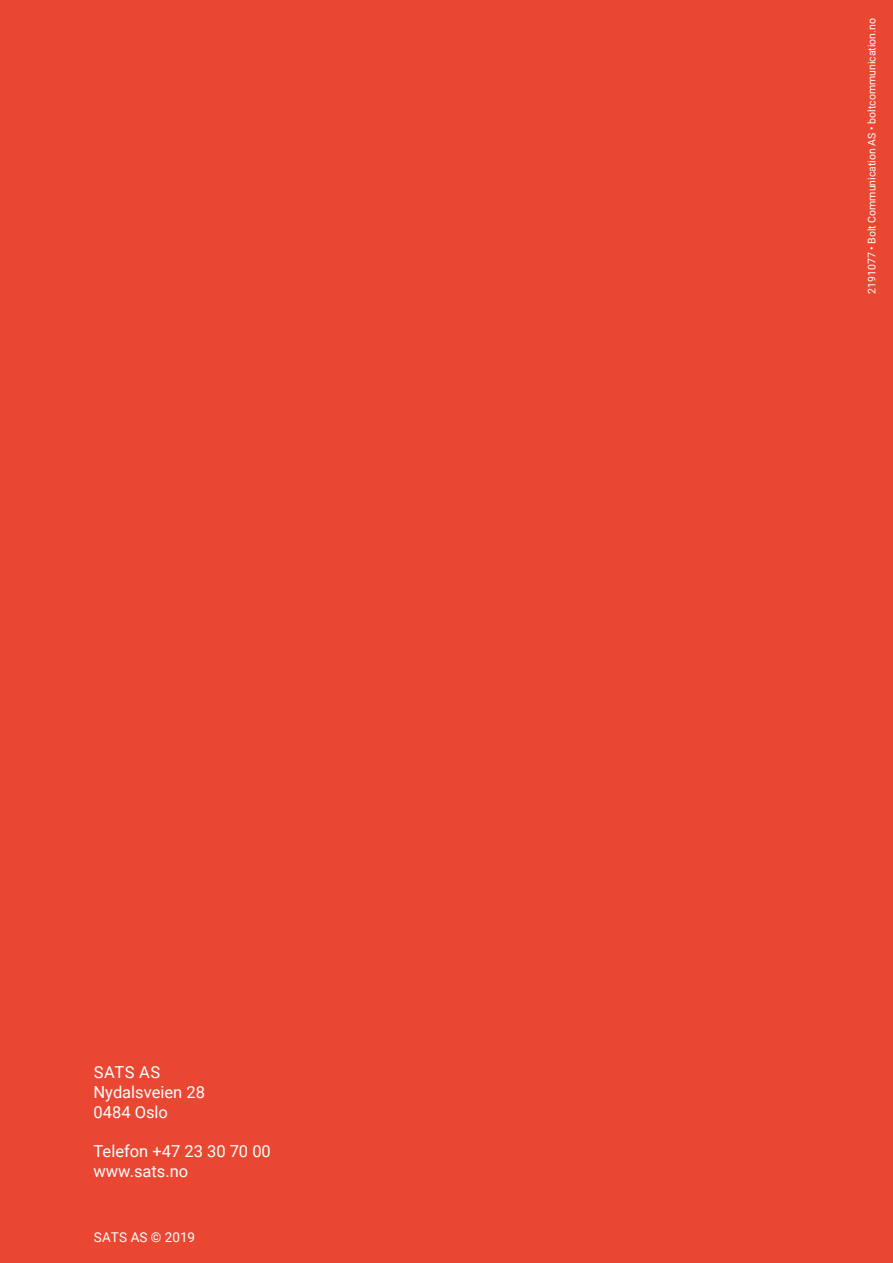
<style>
.page{position:relative;width:893px;height:1263px;background:#e94732}
.page>*{position:absolute;margin:0;border:0;box-sizing:border-box;transform-origin:0 0}
.t1{font:16.5px/19.8px "Roboto";color:#fff}
.t2{font:13.5px "Roboto";color:#fff}
.t3{font:10.5px "Roboto";color:#fff}
</style>
<div class="page">
<p class="t1" style="left:94px;top:1061px;width:113px">SATS AS<br>Nydalsveien 28<br>0484 Oslo</p>
<p class="t1" style="left:94px;top:1141px;width:179px">Telefon +47 23 30 70 00 www.sats.no</p>
<p class="t2" style="left:94px;top:1227px;width:103px">SATS AS © 2019</p>
<p class="t3" style="left:864px;top:294px;width:277px;rotate:-90deg">2191077 • Bolt Communication AS • boltcommunication.no</p>
</div>
